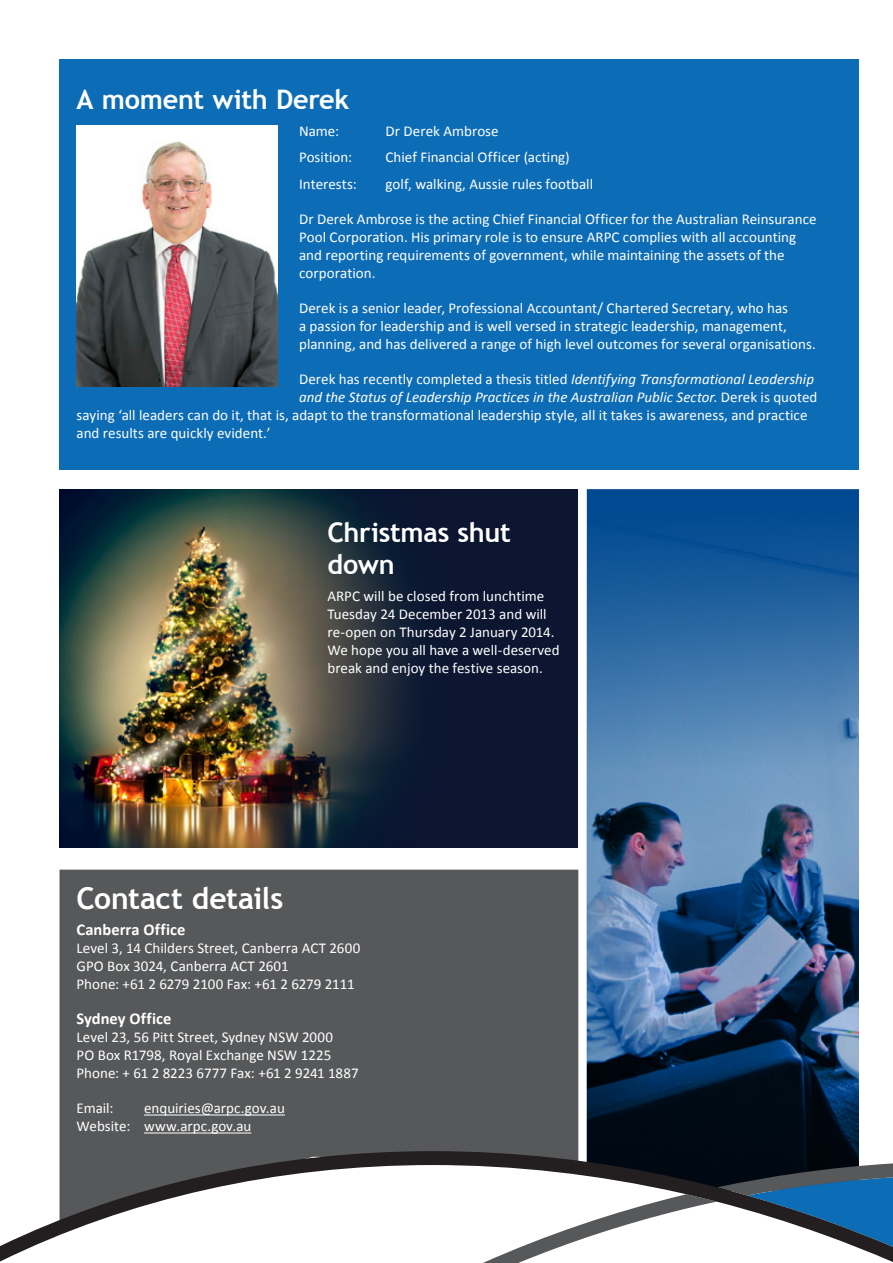
<style>
.page{position:relative;width:893px;height:1263px;background:#fff}
.page>*{position:absolute;margin:0;border:0;box-sizing:border-box;transform-origin:0 0}
.t1{font:700 30px "Trebuchet MS";letter-spacing:-.01em;color:#fff}
.t2{font:700 27px/32.4px "Trebuchet MS";letter-spacing:-.01em;color:#fff}
.t3{font:700 16.5px "Calibri";letter-spacing:.005em;color:#fff}
.t4{font:15px/18px "Calibri";color:#fff}
.t5{font:italic 15px "Calibri";color:#fff}
.s1{font-style:italic}
.s2{font-style:normal}
</style>
<div class="page">
<div style="left:60px;top:60px;width:799px;height:410px;background:#0d6cb6"></div>
<div style="left:60px;top:870px;width:518px;height:281px;background:#57585a"></div>
<hr style="left:144px;top:1114px;width:141px;height:1px;background:#fff">
<hr style="left:144px;top:1132px;width:107px;height:1px;background:#fff">
<div style="left:60px;top:489px;width:518px;height:358px;background:#0c1631"></div>
<img style="left:60px;top:489px;width:345px;height:358px">
<img style="left:77px;top:126px;width:201px;height:260px">
<img style="left:587px;top:489px;width:272px;height:662px">
<svg style="left:0;top:1151px;width:893px;height:111px"></svg>
<h1 class="t2" style="left:77px;top:83px;width:274px">A moment with Derek</h1>
<p class="t4" style="left:299px;top:122px;width:42px">Name:</p>
<p class="t4" style="left:386px;top:122px;width:115px">Dr Derek Ambrose</p>
<p class="t4" style="left:299px;top:148px;width:55px">Position:</p>
<p class="t4" style="left:386px;top:148px;width:186px">Chief Financial Officer (acting)</p>
<p class="t4" style="left:299px;top:175px;width:59px">Interests:</p>
<p class="t4" style="left:386px;top:175px;width:209px">golf, walking, Aussie rules football</p>
<p class="t4" style="left:299px;top:210px;width:519px">Dr Derek Ambrose is the acting Chief Financial Officer for the Australian Reinsurance Pool Corporation. His primary role is to ensure ARPC complies with all accounting and reporting requirements of government, while maintaining the assets of the corporation.</p>
<p class="t4" style="left:299px;top:299px;width:518px">Derek is a senior leader, Professional Accountant/ Chartered Secretary, who has<br>a passion for leadership and is well versed in strategic leadership, management, planning, and has delivered a range of high level outcomes for several organisations.</p>
<p class="t4" style="left:299px;top:370px;width:516px">Derek has recently completed a thesis titled <span class="s1">Identifying Transformational Leadership</span></p>
<p class="t5" style="left:299px;top:386px;width:520px">and the Status of Leadership Practices in the Australian Public Sector<span class="s2">. Derek is quoted</span></p>
<p class="t4" style="left:77px;top:406px;width:732px">saying ‘all leaders can do it, that is, adapt to the transformational leadership style, all it takes is awareness, and practice</p>
<p class="t4" style="left:77px;top:424px;width:195px">and results are quickly evident.’</p>
<h1 class="t2" style="left:327px;top:516px;width:185px">Christmas shut down</h1>
<p class="t4" style="left:327px;top:587px;width:234px">ARPC will be closed from lunchtime Tuesday 24 December 2013 and will re-open on Thursday 2 January 2014.<br>We hope you all have a well-deserved break and enjoy the festive season.</p>
<h1 class="t1" style="left:77px;top:879px;width:208px">Contact details</h1>
<p class="t3" style="left:77px;top:919px;width:110px">Canberra Office</p>
<p class="t4" style="left:77px;top:939px;width:285px">Level 3, 14 Childers Street, Canberra ACT 2600<br>GPO Box 3024, Canberra ACT 2601<br>Phone: +61 2 6279 2100 Fax: +61 2 6279 2111</p>
<p class="t3" style="left:77px;top:1008px;width:96px">Sydney Office</p>
<p class="t4" style="left:77px;top:1028px;width:284px">Level 23, 56 Pitt Street, Sydney NSW 2000<br>PO Box R1798, Royal Exchange NSW 1225<br>Phone: + 61 2 8223 6777 Fax: +61 2 9241 1887</p>
<p class="t4" style="left:77px;top:1099px;width:38px">Email:</p>
<p class="t4" style="left:77px;top:1099px;width:210px;text-indent:67px">enquiries@arpc.gov.au<br>Website: www.arpc.gov.au</p>
</div>
